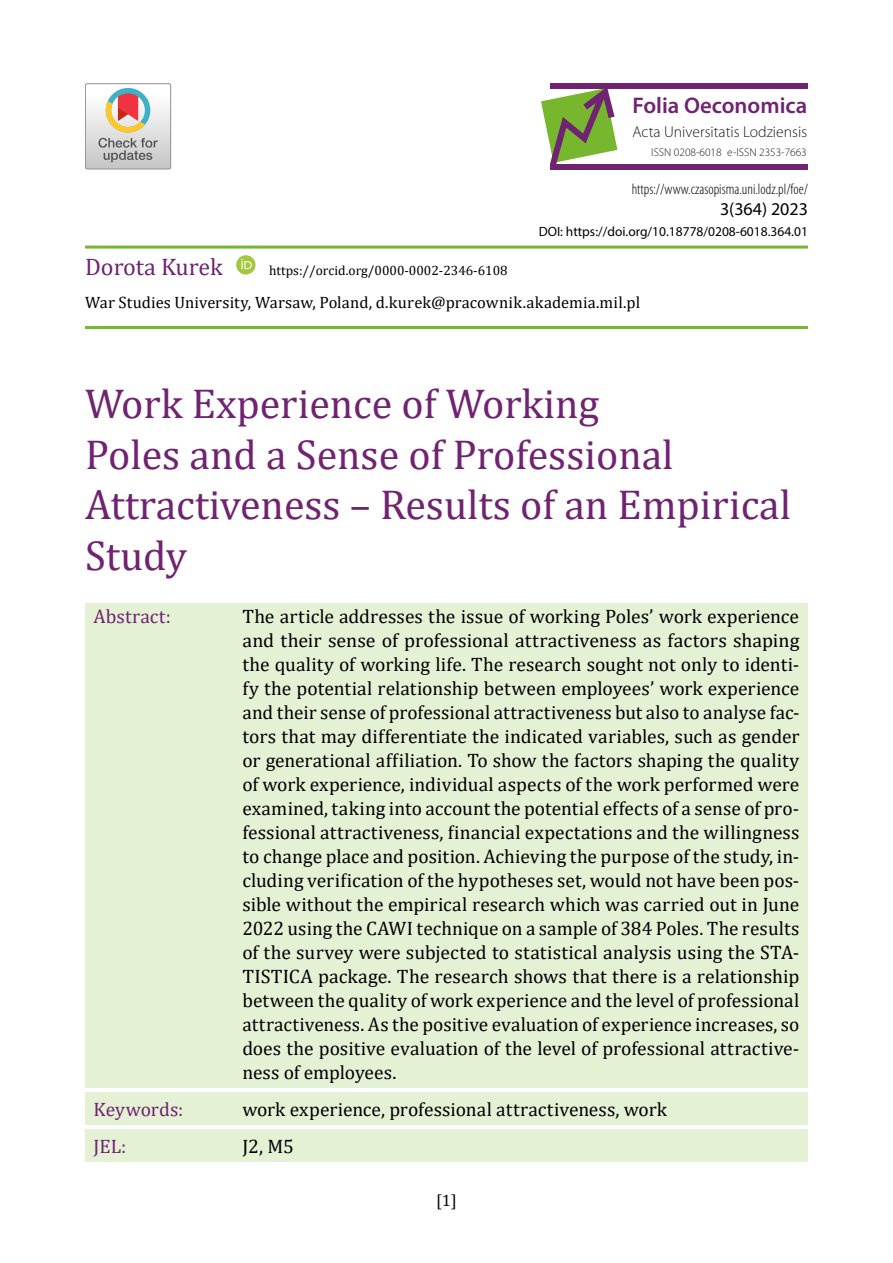
<style>
.page{position:relative;width:893px;height:1263px;background:#fff}
.page>*{position:absolute;margin:0;border:0;box-sizing:border-box;transform-origin:0 0}
.H{font:42px/50.4px "Cambria";color:#702371}
.Autor{font:24px "Cambria";color:#702371}
.t1{font:600 22.65px "Myriad Pro";color:#702372}
.abstrakt_txt_ENG{font:19.5px/24px "Cambria";letter-spacing:-.005em;color:#000;text-align:justify}
.Keywords{font:19.5px "Cambria";letter-spacing:-.005em;color:#000}
.Keywords-2{font:19.5px "Cambria";color:#702371}
.abstrakt_txt_ENG-2{font:19.5px "Cambria";letter-spacing:.01em;color:#702371}
.t2{font:18px "Myriad Pro";color:#000}
.Afiliacja{font:16.5px "Cambria";letter-spacing:.005em;color:#000}
.t3{font:300 15.75px "Myriad Pro";color:#1d1d1b}
.t4{font:300 condensed 15px "Myriad Pro";color:#000}
.Stopka{font:13.5px "Myriad Pro";color:#000}
.Autor-2{font:13.5px "Cambria";color:#000}
.t5{font:300 11.4px "Myriad Pro";color:#1d1d1b}
</style>
<div class="page">
<div style="left:550px;top:83px;width:258px;height:5px;background:#702371"></div>
<div style="left:550px;top:164px;width:258px;height:5px;background:#702371"></div>
<svg style="left:541px;top:88px;width:76px;height:76px"></svg>
<hr style="left:85px;top:246px;width:723px;height:3px;background:#76b72d">
<hr style="left:85px;top:326px;width:723px;height:3px;background:#76b72d">
<div style="left:85px;top:604px;width:723px;height:484px;background:#e4f1d5"></div>
<div style="left:85px;top:1092px;width:723px;height:33px;background:#e4f1d5"></div>
<div style="left:85px;top:1129px;width:723px;height:32px;background:#e4f1d5"></div>
<svg style="left:236px;top:255px;width:19px;height:20px"></svg>
<svg style="left:85px;top:84px;width:86px;height:85px"></svg>
<p class="t1" style="left:633px;top:91px;width:176px">Folia Oeconomica</p>
<p class="t5" style="left:651px;top:146px;width:157px">ISSN 0208-6018 e-ISSN 2353-7663</p>
<p class="t3" style="left:633px;top:122px;width:176px">Acta Universitatis Lodziensis</p>
<p class="t4" style="left:632px;top:180px;width:178px">https://www.czasopisma.uni.lodz.pl/foe/</p>
<p class="t2" style="left:720px;top:198px;width:89px">3(364) 2023</p>
<p class="Stopka" style="left:539px;top:223px;width:271px">DOI: https://doi.org/10.18778/0208-6018.364.01</p>
<p class="Autor" style="left:85px;top:252px;width:139px">Dorota Kurek</p>
<p class="Autor-2" style="left:269px;top:262px;width:240px">https://orcid.org/0000-0002-2346-6108</p>
<p class="Afiliacja" style="left:85px;top:293px;width:557px">War Studies University, Warsaw, Poland, d.kurek@pracownik.akademia.mil.pl</p>
<h1 class="H" style="left:85px;top:379px;width:708px">Work Experience of Working<br>Poles and a Sense of Professional<br>Attractiveness – Results of an Empirical<br>Study</h1>
<p class="abstrakt_txt_ENG-2" style="left:94px;top:605px;width:79px">Abstract:</p>
<p class="abstrakt_txt_ENG" style="left:242px;top:605px;width:559px">The article addresses the issue of working Poles’ work experience and their sense of professional attractiveness as factors shaping the quality of working life. The research sought not only to identi&shy;fy the potential relationship between employees’ work experience and their sense of professional attractiveness but also to analyse fac&shy;tors that may differentiate the indicated variables, such as gender or generational affiliation. To show the factors shaping the quality of work experience, individual aspects of the work performed were examined, taking into account the potential effects of a sense of pro&shy;fessional attractiveness, financial expectations and the willingness to change place and position. Achieving the purpose of the study, in&shy;cluding verification of the hypotheses set, would not have been pos&shy;sible without the empirical research which was carried out in June 2022 using the CAWI technique on a sample of 384 Poles. The results of the survey were subjected to statistical analysis using the STA-TISTICA package. The research shows that there is a relationship between the quality of work experience and the level of professional attractiveness. As the positive evaluation of experience increases, so does the positive evaluation of the level of professional attractive&shy;ness of employees.</p>
<p class="Keywords-2" style="left:94px;top:1098px;width:91px">Keywords:</p>
<p class="Keywords" style="left:242px;top:1098px;width:426px">work experience, professional attractiveness, work</p>
<p class="Keywords-2" style="left:94px;top:1135px;width:34px">JEL:</p>
<p class="Keywords" style="left:242px;top:1135px;width:53px">J2, M5</p>
<p class="Afiliacja" style="left:436px;top:1191px;width:22px">[1]</p>
</div>
